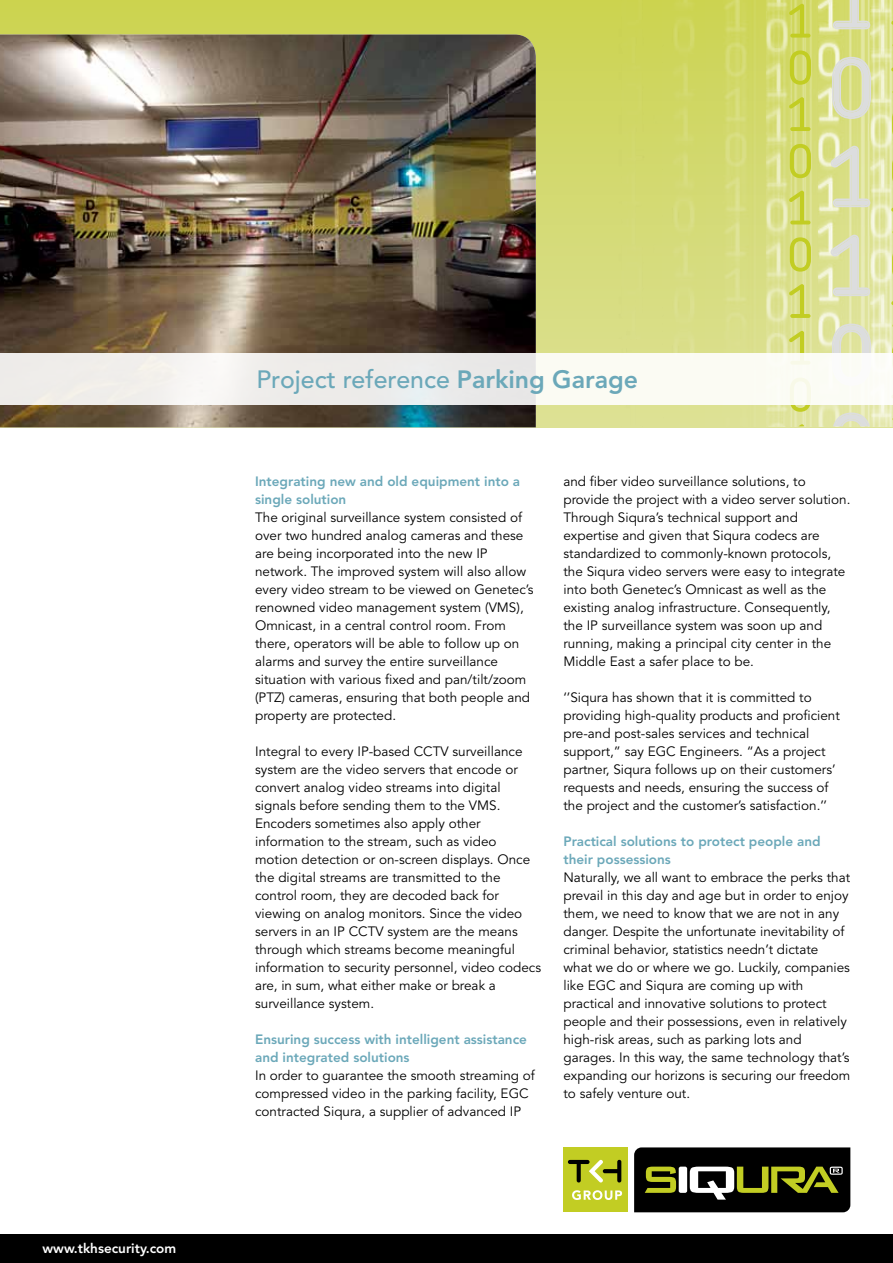
<style>
.page{position:relative;width:893px;height:1263px;background:#fff}
.page>*{position:absolute;margin:0;border:0;box-sizing:border-box;transform-origin:0 0}
.t1{font:500 24.9px "Avenir LT Std";color:#6ba8b9}
.t2{font:13.5px/18px "Avenir LT Std";color:#000}
.t3{font:800 13.5px/18px "Avenir LT Std";color:#6ba8b9}
.t4{font:800 13.5px "Avenir LT Std";color:#fff}
.s1{font-weight:800}
</style>
<div class="page">
<div style="left:0;top:0;width:893px;height:428px;background:#ccd452"></div>
<img style="left:472px;top:0;width:421px;height:426px">
<svg style="left:831px;top:0;width:39px;height:29px"></svg>
<svg style="left:832px;top:57px;width:39px;height:62px;background:#daddb0"></svg>
<svg style="left:831px;top:146px;width:39px;height:61px;background:#dce0af"></svg>
<svg style="left:831px;top:235px;width:39px;height:61px;background:#dee1b5"></svg>
<svg style="left:832px;top:324px;width:39px;height:29px"></svg>
<svg style="left:833px;top:412px;width:37px;height:14px"></svg>
<svg style="left:789px;top:4px;width:21px;height:34px"></svg>
<svg style="left:790px;top:50px;width:21px;height:35px"></svg>
<svg style="left:789px;top:97px;width:21px;height:34px"></svg>
<svg style="left:790px;top:144px;width:21px;height:34px"></svg>
<svg style="left:789px;top:191px;width:21px;height:33px"></svg>
<svg style="left:790px;top:237px;width:21px;height:35px"></svg>
<svg style="left:789px;top:284px;width:21px;height:34px"></svg>
<svg style="left:789px;top:331px;width:21px;height:22px"></svg>
<svg style="left:790px;top:405px;width:21px;height:7px"></svg>
<svg style="left:798px;top:424px;width:6px;height:2px"></svg>
<svg style="left:891px;top:13px;width:2px;height:34px"></svg>
<svg style="left:891px;top:60px;width:2px;height:34px"></svg>
<svg style="left:892px;top:107px;width:1px;height:34px"></svg>
<svg style="left:892px;top:154px;width:1px;height:34px"></svg>
<svg style="left:891px;top:200px;width:2px;height:34px"></svg>
<svg style="left:892px;top:247px;width:1px;height:34px"></svg>
<svg style="left:891px;top:294px;width:2px;height:34px"></svg>
<svg style="left:892px;top:340px;width:1px;height:13px"></svg>
<svg style="left:891px;top:405px;width:2px;height:16px"></svg>
<img style="left:0;top:35px;width:536px;height:392px">
<div style="left:0;top:353px;width:893px;height:52px;background:#f3f1ee"></div>
<div style="left:0;top:1234px;width:893px;height:29px;background:#000"></div>
<div style="left:563px;top:1147px;width:64px;height:65px;background:#c2cd23"></div>
<svg style="left:572px;top:1190px;width:50px;height:10px"></svg>
<svg style="left:568px;top:1160px;width:53px;height:22px"></svg>
<svg style="left:634px;top:1147px;width:216px;height:65px;background:#2e301a"></svg>
<p class="t4" style="left:43px;top:1240px;width:135px">www.tkhsecurity.com</p>
<h1 class="t1" style="left:257px;top:365px;width:383px">Project reference <span class="s1">Parking Garage</span></h1>
<p class="t3" style="left:255px;top:472px;width:267px">Integrating new and old equipment into a single solution</p>
<p class="t2" style="left:255px;top:509px;width:280px">The original surveillance system consisted of over two hundred analog cameras and these are being incorporated into the new IP network. The improved system will also allow every video stream to be viewed on Genetec’s renowned video management system (VMS), Omnicast, in a central control room. From there, operators will be able to follow up on alarms and survey the entire surveillance situation with various fixed and pan/tilt/zoom (PTZ) cameras, ensuring that both people and property are protected.</p>
<p class="t2" style="left:255px;top:743px;width:287px">Integral to every IP-based CCTV surveillance system are the video servers that encode or convert analog video streams into digital signals before sending them to the VMS.<br>Encoders sometimes also apply other information to the stream, such as video motion detection or on-screen displays. Once the digital streams are transmitted to the control room, they are decoded back for viewing on analog monitors. Since the video servers in an IP CCTV system are the means through which streams become meaningful information to security personnel, video codecs are, in sum, what either make or break a surveillance system.</p>
<p class="t3" style="left:255px;top:1030px;width:273px">Ensuring success with intelligent assistance and integrated solutions</p>
<p class="t2" style="left:255px;top:1067px;width:281px">In order to guarantee the smooth streaming of compressed video in the parking facility, EGC contracted Siqura, a supplier of advanced IP</p>
<p class="t2" style="left:563px;top:473px;width:289px">and fiber video surveillance solutions, to provide the project with a video server solution.<br>Through Siqura’s technical support and expertise and given that Siqura codecs are standardized to commonly-known protocols, the Siqura video servers were easy to integrate into both Genetec’s Omnicast as well as the existing analog infrastructure. Consequently, the IP surveillance system was soon up and running, making a principal city center in the Middle East a safer place to be.</p>
<p class="t2" style="left:563px;top:689px;width:278px">‘’Siqura has shown that it is committed to providing high-quality products and proficient pre-and post-sales services and technical support,” say EGC Engineers. “As a project partner, Siqura follows up on their customers’ requests and needs, ensuring the success of the project and the customer’s satisfaction.’’</p>
<p class="t3" style="left:563px;top:832px;width:259px">Practical solutions to protect people and their possessions</p>
<p class="t2" style="left:563px;top:869px;width:289px">Naturally, we all want to embrace the perks that prevail in this day and age but in order to enjoy them, we need to know that we are not in any danger. Despite the unfortunate inevitability of criminal behavior, statistics needn’t dictate what we do or where we go. Luckily, companies like EGC and Siqura are coming up with practical and innovative solutions to protect people and their possessions, even in relatively high-risk areas, such as parking lots and garages. In this way, the same technology that’s expanding our horizons is securing our freedom to safely venture out.</p>
</div>
